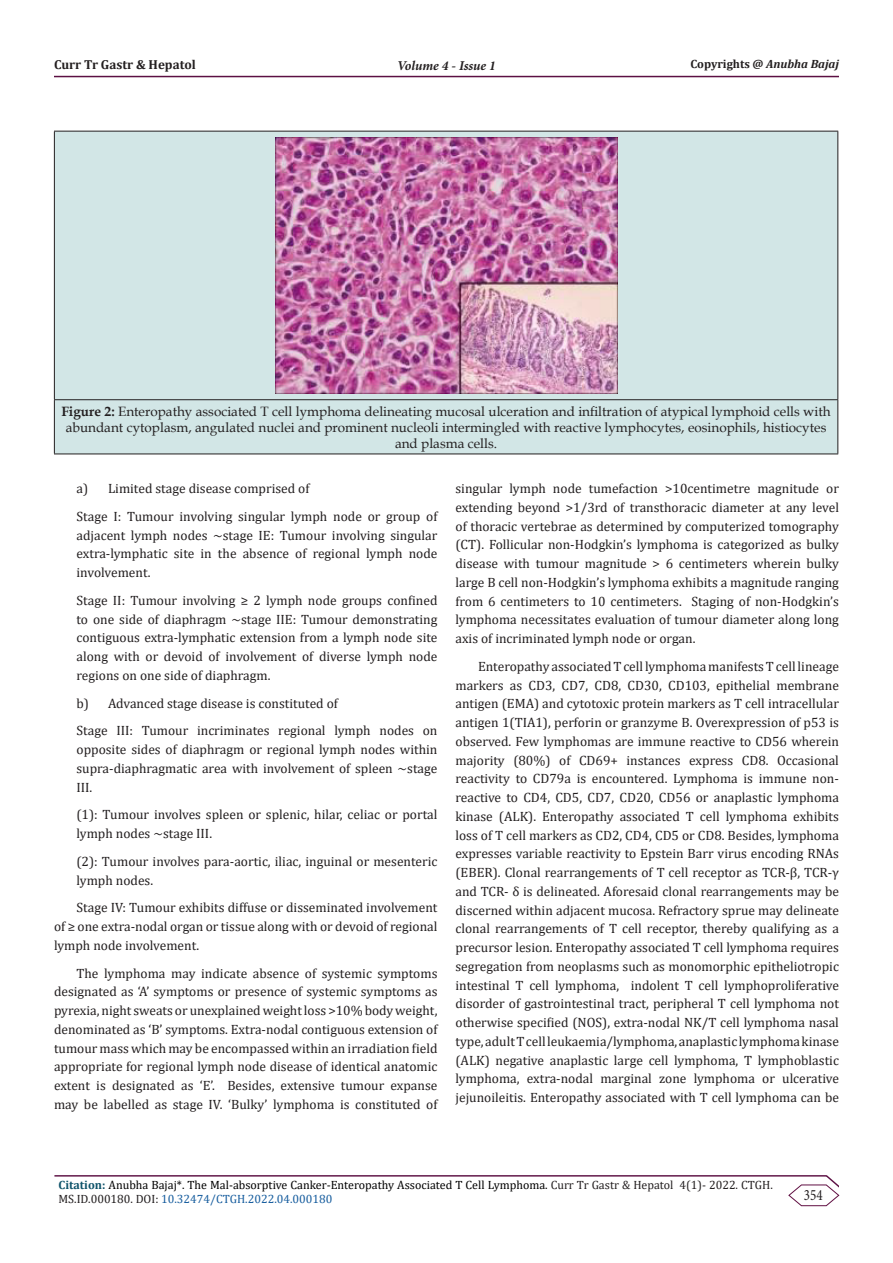
<style>
.page{position:relative;width:893px;height:1263px;background:#fff}
.page>*{position:absolute;margin:0;border:0;box-sizing:border-box;transform-origin:0 0}
.t1{font:15.75px "Minion Pro";color:#231f20;scale:.83 1}
.t2{font:13.5px/18.8px "Cambria";color:#231f20;text-align:justify}
.t3{font:13.5px/16.2px "Book Antiqua";color:#231f20;text-align:center}
.t4{font:italic 700 13.5px "Minion Pro";letter-spacing:-.005em;color:#231f20}
.t5{font:700 13.05px "Cambria";color:#231f20}
.t6{font:12px/14.4px "Cambria";color:#000}
.t7{font:700 12px "Cambria";color:#231f20}
.s1{font-style:italic}
.s2{font-weight:700}
.s3{font-weight:700;color:#0e536a}
.s4{color:#231f20}
.s5{color:#175d9e}
</style>
<div class="page">
<hr style="left:54px;top:1175px;width:773px;height:1px;background:#5c1043">
<hr style="left:54px;top:76px;width:785px;height:1px;background:#5c1043">
<svg style="left:788px;top:1175px;width:52px;height:31px"></svg>
<div style="left:55px;top:132px;width:782px;height:322px;background:#d2e6e6"></div>
<hr style="left:54px;top:131px;width:784px;height:1px;background:#231f20">
<hr style="left:54px;top:131px;width:1px;height:268px;background:#231f20">
<hr style="left:837px;top:131px;width:1px;height:268px;background:#231f20">
<hr style="left:54px;top:399px;width:784px;height:1px;background:#231f20">
<hr style="left:54px;top:400px;width:1px;height:54px;background:#231f20">
<hr style="left:837px;top:400px;width:1px;height:54px;background:#231f20">
<hr style="left:54px;top:454px;width:784px;height:1px;background:#231f20">
<img style="left:275px;top:137px;width:342px;height:257px">
<p class="t5" style="left:54px;top:55px;width:143px">Curr Tr Gastr &amp; Hepatol</p>
<p class="t4" style="left:397px;top:56px;width:100px">Volume 4 - Issue 1</p>
<p class="t7" style="left:690px;top:56px;width:150px">Copyrights @ <span class="s1">Anubha Bajaj</span></p>
<p class="t3" style="left:61px;top:403px;width:771px"><span class="s2">Figure 2:</span> Enteropathy associated T cell lymphoma delineating mucosal ulceration and infiltration of atypical lymphoid cells with abundant cytoplasm, angulated nuclei and prominent nucleoli intermingled with reactive lymphocytes, eosinophils, histiocytes and plasma cells.</p>
<p class="t2" style="left:76px;top:479px;width:235px">a) Limited stage disease comprised of</p>
<p class="t2" style="left:76px;top:507px;width:362px">Stage I: Tumour involving singular lymph node or group of adjacent lymph nodes ~stage IE: Tumour involving singular extra-lymphatic site in the absence of regional lymph node involvement.</p>
<p class="t2" style="left:76px;top:591px;width:362px">Stage II: Tumour involving ≥ 2 lymph node groups confined to one side of diaphragm ~stage IIE: Tumour demonstrating contiguous extra-lymphatic extension from a lymph node site along with or devoid of involvement of diverse lymph node regions on one side of diaphragm.</p>
<p class="t2" style="left:76px;top:694px;width:263px">b) Advanced stage disease is constituted of</p>
<p class="t2" style="left:76px;top:721px;width:362px">Stage III: Tumour incriminates regional lymph nodes on opposite sides of diaphragm or regional lymph nodes within supra-diaphragmatic area with involvement of spleen ~stage III.</p>
<p class="t2" style="left:76px;top:805px;width:362px">(1): Tumour involves spleen or splenic, hilar, celiac or portal lymph nodes ~stage III.</p>
<p class="t2" style="left:76px;top:852px;width:362px">(2): Tumour involves para-aortic, iliac, inguinal or mesenteric lymph nodes.</p>
<p class="t2" style="left:54px;top:898px;width:385px;text-indent:22px">Stage IV: Tumour exhibits diffuse or disseminated involvement of ≥ one extra-nodal organ or tissue along with or devoid of regional lymph node involvement.</p>
<p class="t2" style="left:54px;top:964px;width:385px;text-indent:22px">The lymphoma may indicate absence of systemic symptoms designated as ‘A’ symptoms or presence of systemic symptoms as pyrexia, night sweats or unexplained weight loss &gt;10% body weight, denominated as ‘B’ symptoms. Extra-nodal contiguous extension of tumour mass which may be encompassed within an irradiation field appropriate for regional lymph node disease of identical anatomic extent is designated as ‘E’. Besides, extensive tumour expanse may be labelled as stage IV. ‘Bulky’ lymphoma is constituted of</p>
<p class="t2" style="left:455px;top:479px;width:385px">singular lymph node tumefaction &gt;10centimetre magnitude or extending beyond &gt;1/3rd of transthoracic diameter at any level of thoracic vertebrae as determined by computerized tomography (CT). Follicular non-Hodgkin’s lymphoma is categorized as bulky disease with tumour magnitude &gt; 6 centimeters wherein bulky large B cell non-Hodgkin’s lymphoma exhibits a magnitude ranging from 6 centimeters to 10 centimeters. Staging of non-Hodgkin’s lymphoma necessitates evaluation of tumour diameter along long axis of incriminated lymph node or organ.</p>
<p class="t2" style="left:455px;top:657px;width:385px;text-indent:22px">Enteropathy associated T cell lymphoma manifests T cell lineage markers as CD3, CD7, CD8, CD30, CD103, epithelial membrane antigen (EMA) and cytotoxic protein markers as T cell intracellular antigen 1(TIA1), perforin or granzyme B. Overexpression of p53 is observed. Few lymphomas are immune reactive to CD56 wherein majority (80%) of CD69+ instances express CD8. Occasional reactivity to CD79a is encountered. Lymphoma is immune non&shy;reactive to CD4, CD5, CD7, CD20, CD56 or anaplastic lymphoma kinase (ALK). Enteropathy associated T cell lymphoma exhibits loss of T cell markers as CD2, CD4, CD5 or CD8. Besides, lymphoma expresses variable reactivity to Epstein Barr virus encoding RNAs (EBER). Clonal rearrangements of T cell receptor as TCR-β, TCR-γ and TCR- δ is delineated. Aforesaid clonal rearrangements may be discerned within adjacent mucosa. Refractory sprue may delineate clonal rearrangements of T cell receptor, thereby qualifying as a precursor lesion. Enteropathy associated T cell lymphoma requires segregation from neoplasms such as monomorphic epitheliotropic intestinal T cell lymphoma, indolent T cell lymphoproliferative disorder of gastrointestinal tract, peripheral T cell lymphoma not otherwise specified (NOS), extra-nodal NK/T cell lymphoma nasal type, adult T cell leukaemia/lymphoma, anaplastic lymphoma kinase (ALK) negative anaplastic large cell lymphoma, T lymphoblastic lymphoma, extra-nodal marginal zone lymphoma or ulcerative jejunoileitis. Enteropathy associated with T cell lymphoma can be</p>
<p class="t6" style="left:58px;top:1177px;width:716px"><span class="s3">Citation:</span> Anubha Bajaj*. The Mal-absorptive Canker-Enteropathy Associated T Cell Lymphoma. <span class="s4">Curr Tr Gastr &amp; Hepatol 4(1)- 2022. CTGH.<br>MS.ID.000180. DOI:</span> <span class="s5">10.32474/CTGH.2022.04.000180</span></p>
<p class="t1" style="left:804px;top:1184px;width:24px">354</p>
</div>
